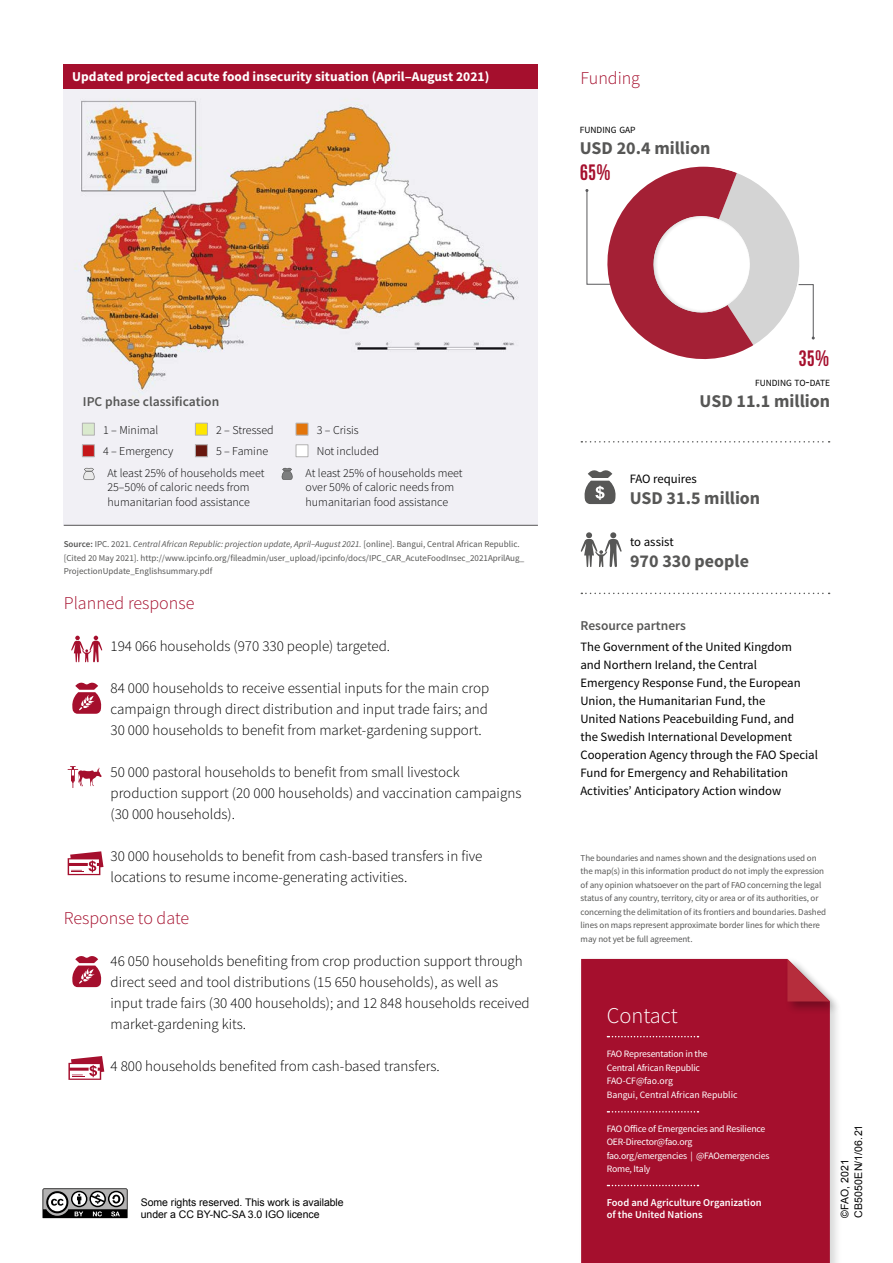
<style>
.page{position:relative;width:893px;height:1263px;background:#fff}
.page>*{position:absolute;margin:0;border:0;box-sizing:border-box;transform-origin:0 0}
.t1{font:300 22.5px "Source Sans Pro";color:#fff}
.t2{font:700 18px "Source Sans Pro";color:#575756}
.t3{font:300 18px "Source Sans Pro";color:#a50f2d}
.t4{font:700 17.85px "Antonio";color:#a50f2d}
.t5{font:300 15px/21px "Source Sans Pro";color:#000}
.t6{font:700 13.5px "Source Sans Pro";color:#fff}
.t7{font:600 13.5px "Source Sans Pro";color:#575756}
.t8{font:12.75px/18px "Source Sans Pro";color:#000}
.t9{font:300 12px/14.4px "Source Sans Pro";color:#000}
.t10{font:10.5px/12px "Arial";letter-spacing:-.005em;color:#000}
.t11{font:600 10.5px/12px "Source Sans Pro";color:#fff}
.t12{font:10.5px/13.5px "Arial";letter-spacing:.02em;color:#000}
.t13{font:9.75px/13.5px "Source Sans Pro";letter-spacing:-.02em;color:#fff}
.t14{font:9.45px "Source Sans Pro";color:#000}
.t15{font:9px/13.5px "Source Sans Pro";letter-spacing:-.01em;color:#575756}
.s1{font-family:"Bebas Neue";font-size:22.5px}
.s2{font-weight:600}
.s3{font-style:italic}
.s4{font-size:13.5px}
</style>
<div class="page">
<svg style="left:71px;top:636px;width:31px;height:26px"></svg>
<svg style="left:72px;top:682px;width:30px;height:32px"></svg>
<svg style="left:68px;top:766px;width:34px;height:22px"></svg>
<svg style="left:68px;top:851px;width:35px;height:24px"></svg>
<svg style="left:72px;top:956px;width:30px;height:31px"></svg>
<svg style="left:68px;top:1056px;width:36px;height:24px"></svg>
<img style="left:64px;top:89px;width:474px;height:436px">
<svg style="left:43px;top:1188px;width:85px;height:30px;background:#757474"></svg>
<div style="left:577px;top:955px;width:265px;height:308px;background:#000;opacity:.16"></div>
<div style="left:581px;top:959px;width:249px;height:304px;background:#a50f2d"></div>
<div style="left:784px;top:956px;width:57px;height:58px;background:#000;opacity:.3"></div>
<svg style="left:787px;top:959px;width:43px;height:42px"></svg>
<svg style="left:607px;top:1036px;width:91px;height:1px"></svg>
<svg style="left:607px;top:1111px;width:91px;height:1px"></svg>
<svg style="left:607px;top:1185px;width:91px;height:1px"></svg>
<svg style="left:581px;top:532px;width:41px;height:35px"></svg>
<svg style="left:584px;top:470px;width:32px;height:34px"></svg>
<svg style="left:581px;top:441px;width:249px;height:1px"></svg>
<svg style="left:581px;top:593px;width:249px;height:1px"></svg>
<hr style="left:64px;top:525px;width:474px;height:1px;background:#575756">
<div style="left:64px;top:64px;width:474px;height:25px;background:#a50f2d"></div>
<svg style="left:585px;top:167px;width:230px;height:193px"></svg>
<div style="left:82px;top:423px;width:13px;height:12px;background:#daeacd;border:1px solid #b3b2b2"></div>
<div style="left:195px;top:423px;width:13px;height:12px;background:#fee600;border:1px solid #b3b2b2"></div>
<div style="left:296px;top:423px;width:12px;height:12px;background:#e3750b;border:1px solid #b3b2b2"></div>
<div style="left:195px;top:444px;width:13px;height:13px;background:#67170e;border:1px solid #b3b2b2"></div>
<div style="left:296px;top:444px;width:12px;height:13px;background:#fff;border:1px solid #b3b2b2"></div>
<div style="left:82px;top:444px;width:13px;height:13px;background:#c51718;border:1px solid #b3b2b2"></div>
<svg style="left:83px;top:468px;width:12px;height:12px"></svg>
<svg style="left:281px;top:468px;width:12px;height:12px"></svg>
<p class="t6" style="left:72px;top:68px;width:419px">Updated projected acute food insecurity situation (April‒August 2021)</p>
<p class="t3" style="left:581px;top:67px;width:61px">Funding</p>
<p class="t14" style="left:580px;top:124px;width:57px">FUNDING GAP</p>
<p class="t2" style="left:580px;top:137px;width:132px">USD 20.4 million</p>
<p class="t4" style="left:580px;top:159px;width:32px">65<span class="s1">%</span></p>
<p class="t7" style="left:83px;top:393px;width:138px">IPC phase classification</p>
<p class="t9" style="left:103px;top:422px;width:57px">1 – Minimal</p>
<p class="t9" style="left:216px;top:422px;width:59px">2 – Stressed</p>
<p class="t9" style="left:317px;top:422px;width:44px">3 – Crisis</p>
<p class="t9" style="left:103px;top:444px;width:72px">4 – Emergency</p>
<p class="t9" style="left:216px;top:444px;width:54px">5 – Famine</p>
<p class="t9" style="left:317px;top:444px;width:64px">Not included</p>
<p class="t9" style="left:107px;top:466px;width:159px">At least 25% of households meet<br>25–50% of caloric needs from humanitarian food assistance</p>
<p class="t9" style="left:306px;top:466px;width:159px">At least 25% of households meet over 50% of caloric needs from humanitarian food assistance</p>
<p class="t15" style="left:64px;top:538px;width:462px"><span class="s2">Source:</span> IPC. 2021. <span class="s3">Central African Republic: projection update, April–August 2021.</span> [online]. Bangui, Central African Republic. [Cited 20 May 2021]. http://www.ipcinfo.org/fileadmin/user_upload/ipcinfo/docs/IPC_CAR_AcuteFoodInsec_2021AprilAug_<br>ProjectionUpdate_Englishsummary.pdf</p>
<p class="t3" style="left:64px;top:592px;width:132px">Planned response</p>
<p class="t5" style="left:111px;top:636px;width:281px">194 066 households (970 330 people) targeted.</p>
<p class="t5" style="left:111px;top:678px;width:380px;text-align:justify">84 000 households to receive essential inputs for the main crop campaign through direct distribution and input trade fairs; and 30 000 households to benefit from market-gardening support.</p>
<p class="t5" style="left:111px;top:762px;width:412px">50 000 pastoral households to benefit from small livestock production support (20 000 households) and vaccination campaigns (30 000 households).</p>
<p class="t5" style="left:111px;top:846px;width:373px">30 000 households to benefit from cash-based transfers in five locations to resume income-generating activities.</p>
<p class="t3" style="left:64px;top:907px;width:127px">Response to date</p>
<p class="t5" style="left:111px;top:951px;width:421px">46 050 households benefiting from crop production support through direct seed and tool distributions (15 650 households), as well as input trade fairs (30 400 households); and 12 848 households received market-gardening kits.</p>
<p class="t5" style="left:111px;top:1056px;width:331px">4 800 households benefited from cash-based transfers.</p>
<p class="t10" style="left:141px;top:1196px;width:204px">Some rights reserved. This work is available under a CC BY-NC-SA 3.0 IGO licence</p>
<p class="t4" style="left:798px;top:345px;width:32px">35<span class="s1">%</span></p>
<p class="t14" style="left:755px;top:377px;width:77px">FUNDING TO<span class="s4">-</span>DATE</p>
<p class="t2" style="left:700px;top:389px;width:132px">USD 11.1 million</p>
<p class="t8" style="left:630px;top:470px;width:69px">FAO requires</p>
<p class="t2" style="left:630px;top:486px;width:132px">USD 31.5 million</p>
<p class="t8" style="left:630px;top:533px;width:45px">to assist</p>
<p class="t2" style="left:630px;top:549px;width:120px">970 330 people</p>
<p class="t7" style="left:580px;top:617px;width:107px">Resource partners</p>
<p class="t8" style="left:580px;top:638px;width:239px">The Government of the United Kingdom<br>and Northern Ireland, the Central Emergency Response Fund, the European Union, the Humanitarian Fund, the<br>United Nations Peacebuilding Fund, and<br>the Swedish International Development Cooperation Agency through the FAO Special Fund for Emergency and Rehabilitation Activities’ Anticipatory Action window</p>
<p class="t15" style="left:581px;top:851px;width:247px">The boundaries and names shown and the designations used on the map(s) in this information product do not imply the expression of any opinion whatsoever on the part of FAO concerning the legal status of any country, territory, city or area or of its authorities, or concerning the delimitation of its frontiers and boundaries. Dashed lines on maps represent approximate border lines for which there may not yet be full agreement.</p>
<h1 class="t1" style="left:607px;top:1002px;width:73px">Contact</h1>
<p class="t13" style="left:607px;top:1048px;width:132px">FAO Representation in the<br>Central African Republic<br>FAO-CF@fao.org<br>Bangui, Central African Republic</p>
<p class="t13" style="left:607px;top:1122px;width:164px">FAO Office of Emergencies and Resilience<br>OER-Director@fao.org fao.org/emergencies | @FAOemergencies<br>Rome, Italy</p>
<p class="t12" style="left:838px;top:1218px;width:95px;rotate:-90deg">©FAO, 2021<br>CB5050EN/1/06.21</p>
<p class="t11" style="left:607px;top:1197px;width:156px">Food and Agriculture Organization of the United Nations</p>
</div>
